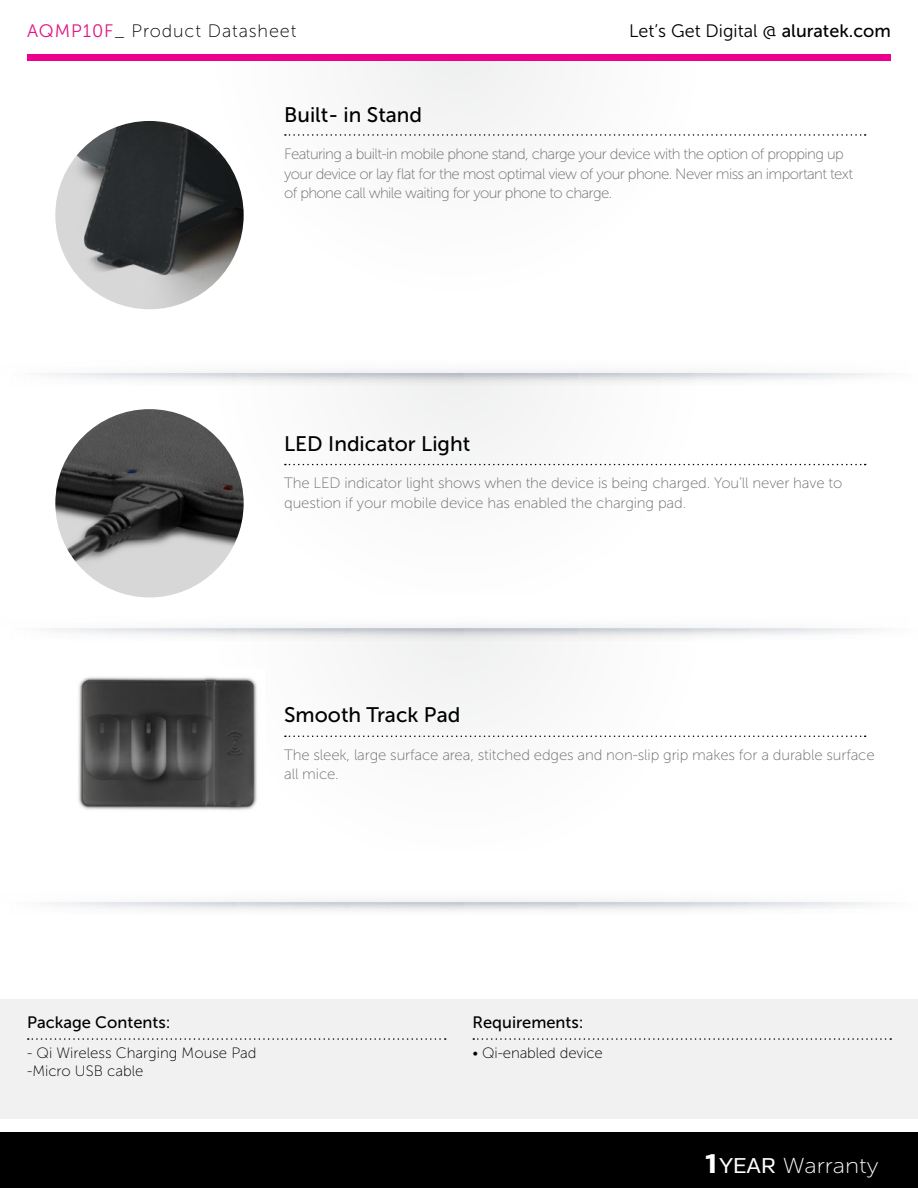
<style>
.page{position:relative;width:918px;height:1188px;background:#fff}
.page>*{position:absolute;margin:0;border:0;box-sizing:border-box;transform-origin:0 0}
.t1{font:21.6px "Museo Sans 100";color:#fff;scale:1.11 1}
.t2{font:21px "Museo Sans 500";color:#000}
.t3{font:18px "Museo Sans 300";color:#000}
.t4{font:18px "Museo Sans 100";letter-spacing:.05em;color:#000}
.t5{font:16.5px "Museo Sans 500";color:#000}
.t6{font:15px/19.5px "Museo Sans 100";letter-spacing:-.015em;color:#6d6e71}
.t7{font:15px/19.5px "Museo Sans 100";letter-spacing:-.04em;color:#6d6e71}
.t8{font:15px "Museo Sans 100";color:#000}
.s1{font-family:"Museo Sans 300";color:#df1683}
.s2{font-family:"Museo Sans 500"}
.s3{font-family:"Crique Grotesk";font-weight:700;font-size:28.35px}
.s4{font-family:"Crique Grotesk"}
</style>
<div class="page">
<svg style="left:285px;top:134px;width:581px;height:2px"></svg>
<svg style="left:285px;top:464px;width:581px;height:1px"></svg>
<svg style="left:285px;top:736px;width:581px;height:1px"></svg>
<img style="left:55px;top:121px;width:189px;height:188px;border-radius:94px">
<img style="left:55px;top:409px;width:189px;height:188px;border-radius:94px">
<img style="left:78px;top:677px;width:179px;height:133px">
<div style="left:0;top:1132px;width:918px;height:56px;background:#000"></div>
<div style="left:0;top:999px;width:918px;height:120px;background:#f1f1f2"></div>
<svg style="left:28px;top:1038px;width:418px;height:2px"></svg>
<svg style="left:473px;top:1038px;width:418px;height:2px"></svg>
<div style="left:27px;top:54px;width:864px;height:7px;background:#ec008c"></div>
<p class="t4" style="left:27px;top:21px;width:271px"><span class="s1">AQMP10F</span>_ Product Datasheet</p>
<p class="t3" style="left:629px;top:21px;width:263px">Let’s Get Digital @ <span class="s2">aluratek.com</span></p>
<p class="t2" style="left:284px;top:103px;width:140px">Built- in Stand</p>
<p class="t7" style="left:284px;top:144px;width:571px">Featuring a built-in mobile phone stand, charge your device with the option of propping up your device or lay flat for the most optimal view of your phone. Never miss an important text of phone call while waiting for your phone to charge.</p>
<p class="t2" style="left:284px;top:432px;width:188px">LED Indicator Light</p>
<p class="t6" style="left:284px;top:473px;width:560px">The LED indicator light shows when the device is being charged. You’ll never have to question if your mobile device has enabled the charging pad.</p>
<p class="t2" style="left:284px;top:704px;width:178px">Smooth Track Pad</p>
<p class="t6" style="left:284px;top:745px;width:592px">The sleek, large surface area, stitched edges and non-slip grip makes for a durable surface all mice.</p>
<p class="t5" style="left:27px;top:1013px;width:145px">Package Contents:</p>
<p class="t5" style="left:472px;top:1013px;width:113px">Requirements:</p>
<p class="t8" style="left:27px;top:1045px;width:231px">- Qi Wireless Charging Mouse Pad</p>
<p class="t8" style="left:472px;top:1045px;width:132px">• Qi-enabled device</p>
<p class="t8" style="left:27px;top:1063px;width:118px">-Micro USB cable</p>
<p class="t1" style="left:705px;top:1155px;width:158px"><span class="s3">1</span><span class="s4">YEAR</span> Warranty</p>
</div>
